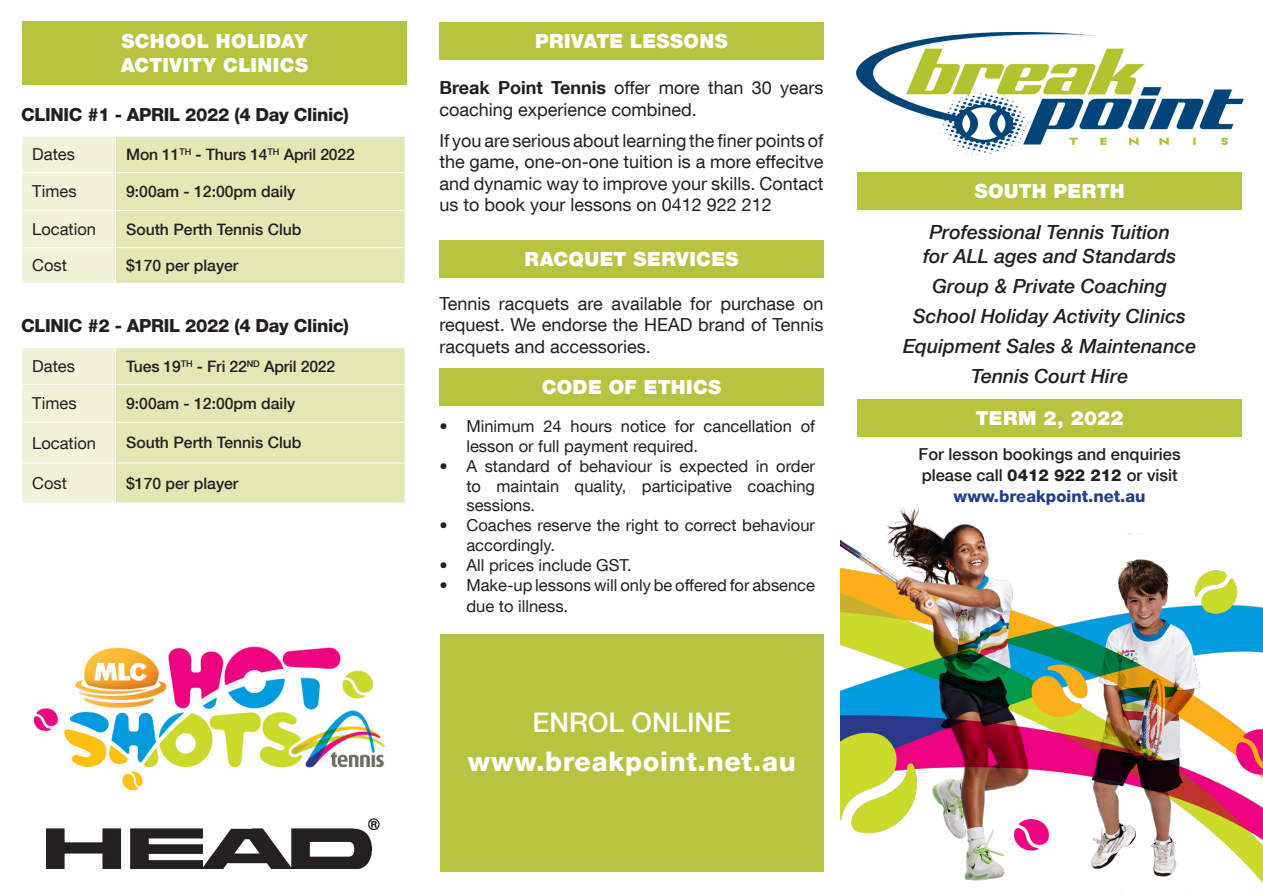
<style>
.page{position:relative;width:1263px;height:893px;background:#fff}
.page>*{position:absolute;margin:0;border:0;box-sizing:border-box;transform-origin:0 0}
.t1{font:800 27px/39px "Helvetica Neue LT Com";letter-spacing:.025em;color:#fff;text-align:center}
.t2{font:italic 500 19.5px "Helvetica Neue LT Com";color:#231f20}
.t3{font:900 19.5px "Helvetica Neue LT Com";letter-spacing:.02em;color:#fff}
.t4{font:18px/21.6px "Helvetica Neue LT Com";color:#231f20;text-align:justify}
.t5{font:800 18px "Helvetica Neue LT Com";letter-spacing:-.02em;color:#231f20}
.t6{font:16.5px/19.8px "Helvetica Neue LT Com";color:#231f20}
.t7{font:500 16.5px "Helvetica Neue LT Com";color:#231f20}
.t8{font:800 16.5px "Helvetica Neue LT Com";color:#253f8e}
.t9{font:500 15.75px "Helvetica Neue LT Com";color:#231f20}
.s1{font-weight:700}
.s2{font-weight:500}
.s3{font-weight:800}
</style>
<div class="page">
<svg style="left:22px;top:137px;width:383px;height:146px"></svg>
<hr style="left:115px;top:136px;width:1px;height:36px;background:#fff">
<hr style="left:21px;top:172px;width:95px;height:1px;background:#fff">
<hr style="left:116px;top:172px;width:289px;height:1px;background:#fff">
<hr style="left:115px;top:173px;width:1px;height:37px;background:#fff">
<hr style="left:21px;top:210px;width:95px;height:1px;background:#fff">
<hr style="left:116px;top:210px;width:289px;height:1px;background:#fff">
<hr style="left:115px;top:211px;width:1px;height:36px;background:#fff">
<hr style="left:21px;top:247px;width:95px;height:1px;background:#fff">
<hr style="left:116px;top:247px;width:289px;height:1px;background:#fff">
<hr style="left:115px;top:248px;width:1px;height:35px;background:#fff">
<svg style="left:22px;top:348px;width:383px;height:155px"></svg>
<hr style="left:115px;top:348px;width:1px;height:36px;background:#fff">
<hr style="left:21px;top:384px;width:95px;height:1px;background:#fff">
<hr style="left:116px;top:384px;width:289px;height:1px;background:#fff">
<hr style="left:115px;top:385px;width:1px;height:37px;background:#fff">
<hr style="left:21px;top:422px;width:95px;height:1px;background:#fff">
<hr style="left:116px;top:422px;width:289px;height:1px;background:#fff">
<hr style="left:115px;top:423px;width:1px;height:40px;background:#fff">
<hr style="left:21px;top:463px;width:95px;height:1px;background:#fff">
<hr style="left:116px;top:463px;width:289px;height:1px;background:#fff">
<hr style="left:115px;top:463px;width:1px;height:40px;background:#fff">
<img style="left:856px;top:32px;width:387px;height:123px">
<img style="left:840px;top:507px;width:423px;height:386px">
<div style="left:857px;top:173px;width:385px;height:37px;background:#b6c442"></div>
<div style="left:857px;top:400px;width:385px;height:37px;background:#b6c442"></div>
<div style="left:439px;top:22px;width:384px;height:38px;background:#b6c442"></div>
<div style="left:22px;top:21px;width:384px;height:64px;background:#b6c442"></div>
<div style="left:439px;top:240px;width:384px;height:38px;background:#b6c442"></div>
<div style="left:439px;top:368px;width:384px;height:38px;background:#b6c442"></div>
<img style="left:47px;top:819px;width:333px;height:50px">
<img style="left:33px;top:646px;width:353px;height:145px">
<div style="left:440px;top:635px;width:383px;height:237px;background:#b6c442"></div>
<p class="t3" style="left:121px;top:30px;width:188px">SCHOOL HOLIDAY</p>
<p class="t3" style="left:535px;top:29px;width:194px">PRIVATE LESSONS</p>
<p class="t3" style="left:121px;top:53px;width:189px">ACTIVITY CLINICS</p>
<p class="t5" style="left:21px;top:104px;width:329px">CLINIC #1 - APRIL 2022 (4 Day Clinic)</p>
<p class="t6" style="left:32px;top:144px;width:44px">Dates</p>
<p class="t9" style="left:126px;top:145px;width:230px">Mon 11<sup>TH</sup> - Thurs 14<sup>TH</sup> April 2022</p>
<p class="t6" style="left:32px;top:181px;width:46px">Times</p>
<p class="t9" style="left:126px;top:182px;width:171px">9:00am - 12:00pm daily</p>
<p class="t6" style="left:32px;top:219px;width:65px">Location</p>
<p class="t9" style="left:126px;top:220px;width:177px">South Perth Tennis Club</p>
<p class="t6" style="left:32px;top:255px;width:36px">Cost</p>
<p class="t9" style="left:126px;top:256px;width:114px">$170 per player</p>
<p class="t5" style="left:21px;top:315px;width:329px">CLINIC #2 - APRIL 2022 (4 Day Clinic)</p>
<p class="t6" style="left:32px;top:356px;width:44px">Dates</p>
<p class="t9" style="left:126px;top:357px;width:211px">Tues 19<sup>TH</sup> - Fri 22<sup>ND</sup> April 2022</p>
<p class="t6" style="left:32px;top:393px;width:46px">Times</p>
<p class="t9" style="left:126px;top:394px;width:171px">9:00am - 12:00pm daily</p>
<p class="t6" style="left:32px;top:432px;width:65px">Location</p>
<p class="t9" style="left:126px;top:433px;width:177px">South Perth Tennis Club</p>
<p class="t6" style="left:32px;top:473px;width:36px">Cost</p>
<p class="t9" style="left:126px;top:474px;width:114px">$170 per player</p>
<p class="t4" style="left:439px;top:77px;width:386px"><span class="s1">Break Point Tennis</span> offer more than 30 years coaching experience combined.</p>
<p class="t4" style="left:439px;top:129px;width:386px">If you are serious about learning the finer points of the game, one-on-one tuition is a more effecitve and dynamic way to improve your skills. Contact us to book your lessons on 0412 922 212</p>
<p class="t3" style="left:524px;top:247px;width:216px">RACQUET SERVICES</p>
<p class="t4" style="left:439px;top:292px;width:386px">Tennis racquets are available for purchase on request. We endorse the HEAD brand of Tennis racquets and accessories.</p>
<p class="t3" style="left:542px;top:375px;width:181px">CODE OF ETHICS</p>
<p class="t6" style="left:466px;top:416px;width:350px;text-indent:-27px">• Minimum 24 hours notice for cancellation of lesson or full payment required.</p>
<p class="t6" style="left:466px;top:456px;width:350px;text-align:justify;text-indent:-27px">• A standard of behaviour is expected in order to maintain quality, participative coaching sessions.</p>
<p class="t6" style="left:466px;top:515px;width:350px;text-indent:-27px">• Coaches reserve the right to correct behaviour accordingly.</p>
<p class="t6" style="left:439px;top:555px;width:194px">• All prices include GST.</p>
<p class="t6" style="left:466px;top:573px;width:350px;line-height:21.6px;text-indent:-27px">• Make-up lessons will only be offered for absence due to illness.</p>
<p class="t1" style="left:468px;top:702px;width:329px"><span class="s2">ENROL ONLINE </span>www.breakpoint.net.au</p>
<p class="t3" style="left:975px;top:180px;width:151px">SOUTH PERTH</p>
<p class="t2" style="left:929px;top:220px;width:242px">Professional Tennis Tuition</p>
<p class="t2" style="left:923px;top:244px;width:255px">for ALL ages and Standards</p>
<p class="t2" style="left:932px;top:274px;width:236px">Group &amp; Private Coaching</p>
<p class="t2" style="left:913px;top:304px;width:274px">School Holiday Activity Clinics</p>
<p class="t2" style="left:903px;top:334px;width:295px">Equipment Sales &amp; Maintenance</p>
<p class="t2" style="left:971px;top:364px;width:159px">Tennis Court Hire</p>
<p class="t3" style="left:976px;top:407px;width:149px">TERM 2, 2022</p>
<p class="t7" style="left:919px;top:444px;width:263px">For lesson bookings and enquiries</p>
<p class="t7" style="left:922px;top:465px;width:257px">please call <span class="s3">0412 922 212</span> or visit</p>
<p class="t8" style="left:954px;top:486px;width:193px">www.breakpoint.net.au</p>
</div>
